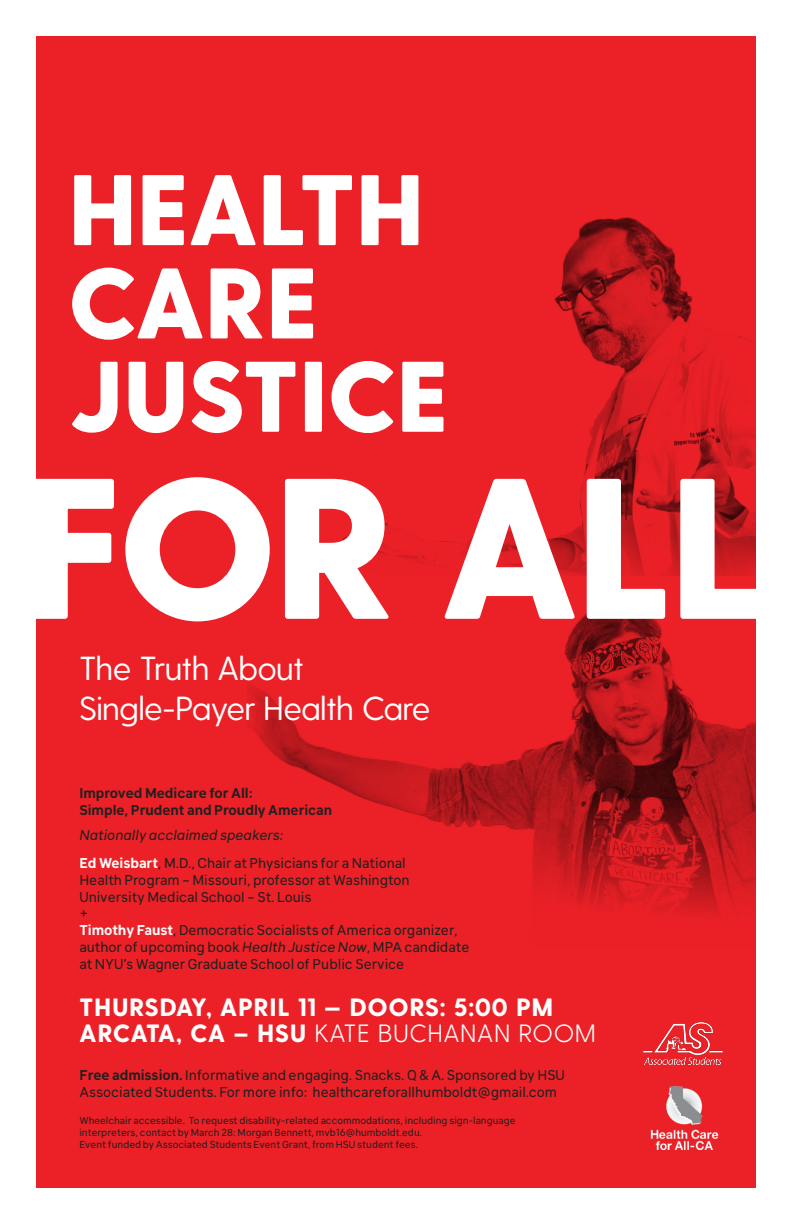
<style>
.page{position:relative;width:792px;height:1224px;background:#fff}
.page>*{position:absolute;margin:0;border:0;box-sizing:border-box;transform-origin:0 0}
.t1{font:800 200px "Greycliff CF";letter-spacing:-.01em;color:#fff}
.t2{font:800 100px "Greycliff CF";letter-spacing:.01em;color:#fff}
.t3{font:33.3px/40px "Greycliff CF";color:#fff}
.t4{font:800 25px "Greycliff CF";letter-spacing:.05em;color:#fff}
.t5{font:300 25px "Greycliff CF";letter-spacing:.05em;color:#fff}
.t6{font:14px/16.8px "Klima";color:#231f20}
.t7{font:700 14px/16.8px "Klima";color:#231f20}
.t8{font:italic 14px "Klima";color:#231f20}
.t9{font:10px/12px "Klima";color:#231f20}
.s1{font-weight:700;color:#fff}
.s2{font-style:italic}
.s3{font-weight:800}
.s4{font-weight:700}
</style>
<div class="page">
<div style="left:36px;top:36px;width:720px;height:1152px;background:#ec2127"></div>
<img style="left:334px;top:217px;width:422px;height:358px">
<img style="left:247px;top:600px;width:509px;height:316px">
<img style="left:643px;top:1023px;width:80px;height:42px">
<img style="left:650px;top:1087px;width:69px;height:63px">
<p class="t2" style="left:69px;top:149px;width:356px">HEALTH</p>
<p class="t2" style="left:69px;top:242px;width:251px">CARE</p>
<p class="t2" style="left:69px;top:336px;width:381px">JUSTICE</p>
<p class="t1" style="left:23px;top:427px;width:744px">FOR ALL</p>
<p class="t3" style="left:79px;top:648px;width:352px">The Truth About<br>Single-Payer Health Care</p>
<p class="t7" style="left:79px;top:783px;width:254px">Improved Medicare for All:<br>Simple, Prudent and Proudly American</p>
<p class="t8" style="left:79px;top:824px;width:206px">Nationally acclaimed speakers:</p>
<p class="t6" style="left:79px;top:853px;width:332px"><span class="s1">Ed Weisbart</span>, M.D., Chair at Physicians for a National<br>Health Program – Missouri, professor at Washington<br>University Medical School – St. Louis</p>
<p class="t6" style="left:79px;top:904px;width:10px">+</p>
<p class="t6" style="left:79px;top:920px;width:392px"><span class="s1">Timothy Faust</span>, Democratic Socialists of America organizer, author of upcoming book <span class="s2">Health Justice Now</span>, MPA candidate at NYU’s Wagner Graduate School of Public Service</p>
<p class="t4" style="left:80px;top:992px;width:475px">THURSDAY, APRIL 11 — DOORS: 5:00 PM</p>
<p class="t5" style="left:80px;top:1019px;width:518px"><span class="s3">ARCATA, CA – HSU</span> KATE BUCHANAN ROOM</p>
<p class="t6" style="left:79px;top:1066px;width:487px"><span class="s4">Free admission.</span> Informative and engaging. Snacks. Q &amp; A. Sponsored by HSU<br>Associated Students. For more info: healthcareforallhumboldt@gmail.com</p>
<p class="t9" style="left:79px;top:1114px;width:438px">Wheelchair accessible. To request disability-related accommodations, including sign-language interpreters, contact by March 28: Morgan Bennett, mvb16@humboldt.edu.</p>
<p class="t9" style="left:79px;top:1138px;width:340px">Event funded by Associated Students Event Grant, from HSU student fees.</p>
</div>
